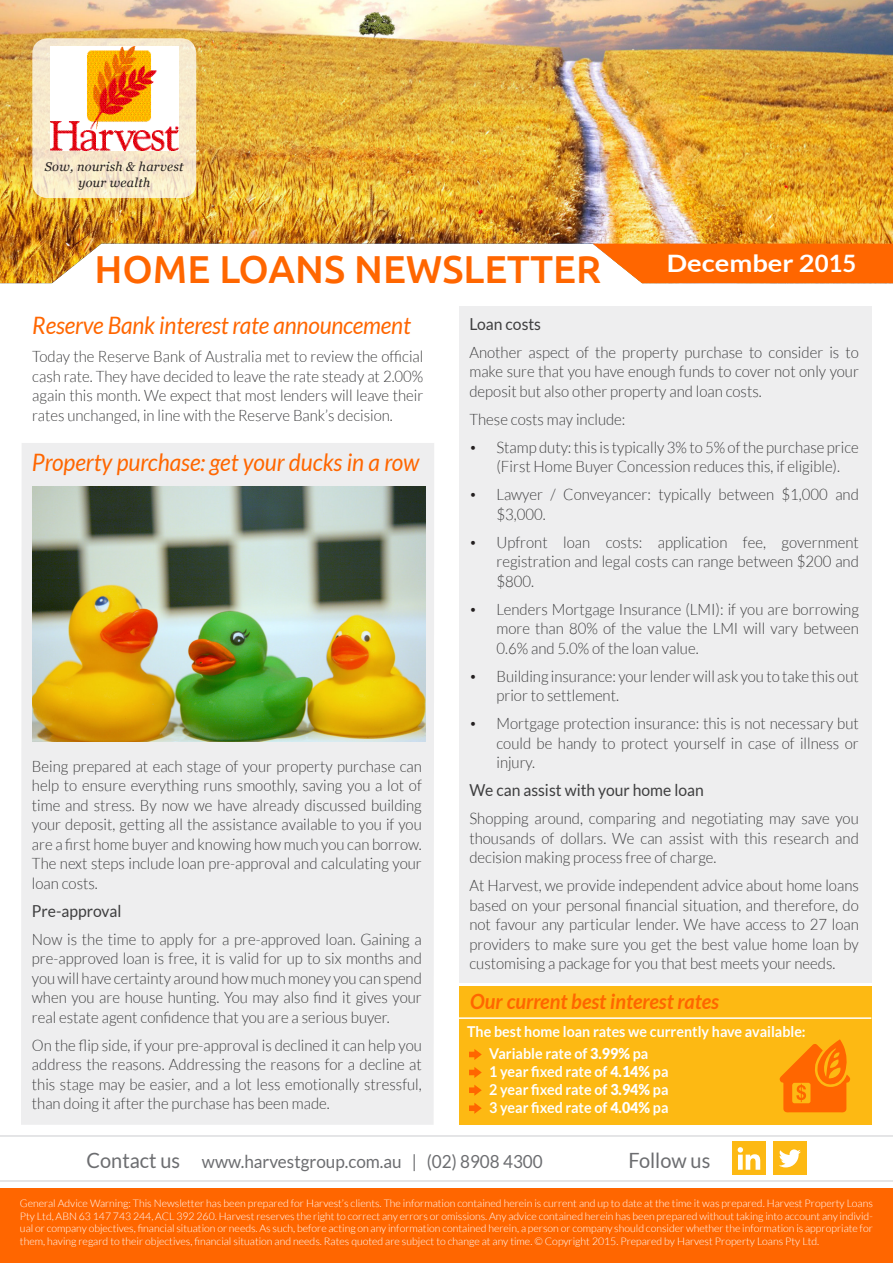
<style>
.page{position:relative;width:893px;height:1263px;background:#fff}
.page>*{position:absolute;margin:0;border:0;box-sizing:border-box;transform-origin:0 0}
.t1{font:500 39px "Ubuntu";color:#f60}
.General_Text{font:italic 24px "Lato";letter-spacing:-.01em;color:#f60;scale:.95 1}
.t2{font:700 24px "Lato";color:#fff;scale:1.14 1}
.t3{font:italic 700 21px "Lato";color:#f60;scale:.95 1}
.t4{font:21px "Lato";color:#6c6d70;scale:.95 1}
.t5{font:18px "Lato";color:#6c6d70;scale:.95 1}
.General_Text-2{font:16.5px "Lato";color:#3e3e3f;scale:.95 1}
.General_Text-3{font:300 15.75px/19.5px "Lato";color:#3e3e3f;text-align:justify;scale:.95 1}
.t6{font:700 15px "Lato";color:#fff;scale:.95 1}
.t7{font:300 15px "Ubuntu";color:#231f20;scale:.95 1}
.t8{font:italic 12.75px "Georgia";letter-spacing:.02em;color:#231f20}
.t9{font:300 10.5px/12.6px "Lato";color:#fff;text-align:justify}
.s1{font-family:"Ubuntu";font-weight:500;font-style:italic;font-size:14.7px;color:#231f20}
.s2{font-weight:900}
</style>
<div class="page">
<img style="left:0;top:0;width:893px;height:283px">
<svg style="left:593px;top:244px;width:300px;height:39px;background:#fe7215"></svg>
<div style="left:459px;top:306px;width:412px;height:676px;background:#eeeeef"></div>
<div style="left:21px;top:443px;width:413px;height:682px;background:#eeeeef"></div>
<hr style="left:0;top:1135px;width:893px;height:1px;background:#d1d2d4">
<hr style="left:0;top:1180px;width:893px;height:1px;background:#d1d2d4">
<div style="left:732px;top:1142px;width:34px;height:33px;background:#fdb913"></div>
<svg style="left:738px;top:1147px;width:22px;height:23px"></svg>
<div style="left:773px;top:1142px;width:33px;height:33px;background:#fdb913"></div>
<svg style="left:779px;top:1149px;width:22px;height:18px"></svg>
<div style="left:0;top:1188px;width:893px;height:75px;background:#f60"></div>
<div style="left:459px;top:986px;width:412px;height:139px;background:#fdb913"></div>
<svg style="left:779px;top:1039px;width:71px;height:73px"></svg>
<svg style="left:469px;top:1049px;width:13px;height:11px"></svg>
<svg style="left:469px;top:1067px;width:13px;height:11px"></svg>
<svg style="left:469px;top:1085px;width:13px;height:11px"></svg>
<svg style="left:469px;top:1103px;width:13px;height:11px"></svg>
<hr style="left:459px;top:1017px;width:412px;height:2px;background:#fff">
<svg style="left:32px;top:38px;width:164px;height:160px;background:#f6e8cb"></svg>
<img style="left:50px;top:47px;width:128px;height:104px">
<img style="left:32px;top:486px;width:394px;height:256px">
<p class="t8" style="left:45px;top:159px;width:140px">Sow, nourish &amp; harvest</p>
<p class="t8" style="left:78px;top:174px;width:73px">your wealth</p>
<p class="t1" style="left:94px;top:245px;width:508px">HOME LOANS NEWSLETTER</p>
<p class="t2" style="left:667px;top:250px;width:168px">December 2015</p>
<p class="General_Text" style="left:32px;top:312px;width:400px">Reserve Bank interest rate announcement</p>
<p class="General_Text-3" style="left:32px;top:347px;width:413px">Today the Reserve Bank of Australia met to review the official cash rate. They have decided to leave the rate steady at 2.00% again this month. We expect that most lenders will leave their rates unchanged, in line with the Reserve Bank’s decision.</p>
<p class="General_Text" style="left:32px;top:449px;width:409px">Property purchase: get your ducks in a row</p>
<p class="General_Text-3" style="left:32px;top:756px;width:412px">Being prepared at each stage of your property purchase can help to ensure everything runs smoothly, saving you a lot of time and stress. By now we have already discussed building your deposit, getting all the assistance available to you if you are a first home buyer and knowing how much you can borrow.<br>The next steps include loan pre-approval and calculating your loan costs.</p>
<p class="General_Text-2" style="left:32px;top:902px;width:96px">Pre-approval</p>
<p class="General_Text-3" style="left:32px;top:929px;width:412px">Now is the time to apply for a pre-approved loan. Gaining a pre-approved loan is free, it is valid for up to six months and you will have certainty around how much money you can spend when you are house hunting. You may also find it gives your real estate agent confidence that you are a serious buyer.</p>
<p class="General_Text-3" style="left:32px;top:1035px;width:412px">On the flip side, if your pre-approval is declined it can help you address the reasons. Addressing the reasons for a decline at this stage may be easier, and a lot less emotionally stressful, than doing it after the purchase has been made.</p>
<p class="General_Text-2" style="left:469px;top:315px;width:77px">Loan costs</p>
<p class="General_Text-3" style="left:469px;top:342px;width:411px">Another aspect of the property purchase to consider is to make sure that you have enough funds to cover not only your deposit but also other property and loan costs.</p>
<p class="General_Text-3" style="left:469px;top:409px;width:166px">These costs may include:</p>
<p class="General_Text-3" style="left:469px;top:437px;width:411px;text-align:center"><span class="s1">•</span> Stamp duty: this is typically 3% to 5% of the purchase price (First Home Buyer Concession reduces this, if eligible).</p>
<p class="General_Text-3" style="left:496px;top:485px;width:383px;text-indent:-27px"><span class="s1">•</span> Lawyer / Conveyancer: typically between $1,000 and $3,000.</p>
<p class="General_Text-3" style="left:496px;top:532px;width:383px;text-indent:-27px"><span class="s1">•</span> Upfront loan costs: application fee, government registration and legal costs can range between $200 and $800.</p>
<p class="General_Text-3" style="left:496px;top:599px;width:383px;text-indent:-27px"><span class="s1">•</span> Lenders Mortgage Insurance (LMI): if you are borrowing more than 80% of the value the LMI will vary between 0.6% and 5.0% of the loan value.</p>
<p class="General_Text-3" style="left:496px;top:666px;width:383px;text-indent:-27px"><span class="s1">•</span> Building insurance: your lender will ask you to take this out prior to settlement.</p>
<p class="General_Text-3" style="left:496px;top:714px;width:383px;text-indent:-27px"><span class="s1">•</span> Mortgage protection insurance: this is not necessary but could be handy to protect yourself in case of illness or injury.</p>
<p class="General_Text-2" style="left:469px;top:781px;width:248px">We can assist with your home loan</p>
<p class="General_Text-3" style="left:469px;top:809px;width:411px">Shopping around, comparing and negotiating may save you thousands of dollars. We can assist with this research and decision making process free of charge.</p>
<p class="General_Text-3" style="left:469px;top:876px;width:411px">At Harvest, we provide independent advice about home loans based on your personal financial situation, and therefore, do not favour any particular lender. We have access to 27 loan providers to make sure you get the best value home loan by customising a package for you that best meets your needs.</p>
<p class="t7" style="left:469px;top:682px;width:161px">Housing Loan Approvals</p>
<p class="t3" style="left:470px;top:989px;width:263px">Our current best interest rates</p>
<p class="t6" style="left:467px;top:1023px;width:358px">The best home loan rates we currently have available:</p>
<p class="t6" style="left:489px;top:1045px;width:169px">Variable rate of <span class="s2">3.99%</span> pa</p>
<p class="t6" style="left:489px;top:1063px;width:190px">1 year fixed rate of <span class="s2">4.14%</span> pa</p>
<p class="t6" style="left:489px;top:1081px;width:190px">2 year fixed rate of <span class="s2">3.94%</span> pa</p>
<p class="t6" style="left:489px;top:1099px;width:190px">3 year fixed rate of <span class="s2">4.04%</span> pa</p>
<p class="t4" style="left:87px;top:1149px;width:100px">Contact us</p>
<p class="t5" style="left:202px;top:1152px;width:360px">www.harvestgroup.com.au | (02) 8908 4300</p>
<p class="t4" style="left:628px;top:1149px;width:88px">Follow us</p>
<p class="t9" style="left:20px;top:1197px;width:854px">General Advice Warning: This Newsletter has been prepared for Harvest’s clients. The information contained herein is current and up to date at the time it was prepared. Harvest Property Loans Pty Ltd, ABN 63 147 743 244, ACL 392 260. Harvest reserves the right to correct any errors or omissions. Any advice contained herein has been prepared without taking into account any individ&shy;ual or company objectives, financial situation or needs. As such, before acting on any information contained herein, a person or company should consider whether the information is appropriate for them, having regard to their objectives, financial situation and needs. Rates quoted are subject to change at any time. © Copyright 2015. Prepared by Harvest Property Loans Pty Ltd.</p>
</div>
